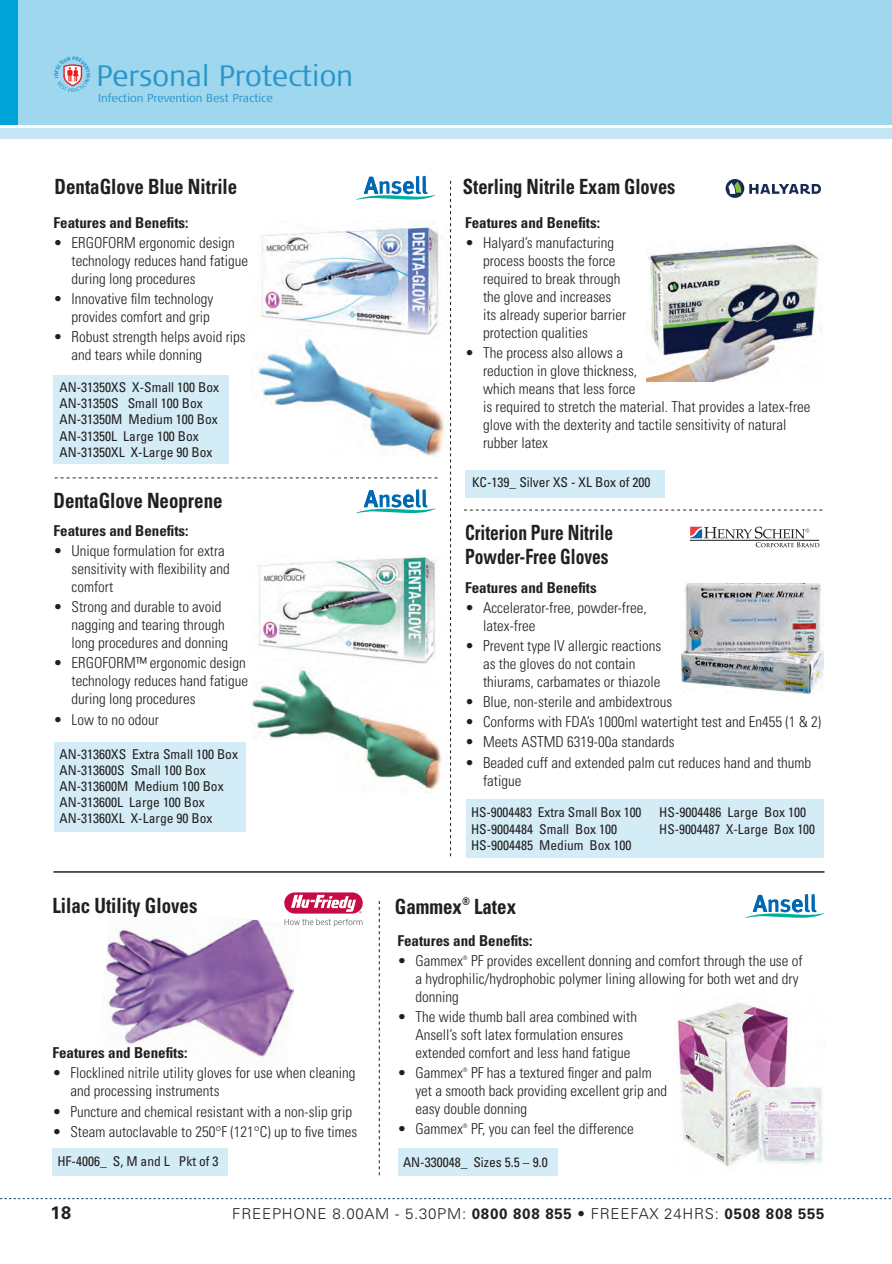
<style>
.page{position:relative;width:892px;height:1264px;background:#fff}
.page>*{position:absolute;margin:0;border:0;box-sizing:border-box;transform-origin:0 0}
.t1{font:300 29.4px "Signa Cond";letter-spacing:-.01em;color:#2996c9;scale:1.12 1}
.t2{font:700 condensed 21px "Univers";color:#231f20;scale:.9 1}
.t3{font:700 condensed 21px/24px "Univers";color:#231f20;scale:.83 1}
.t4{font:700 condensed 21px "Univers";color:#231f20;scale:.88 1}
.t5{font:700 18px "Univers";color:#231f20}
.t6{font:300 condensed 15px/18px "Univers";color:#231f20}
.t7{font:700 condensed 15px "Univers";color:#231f20}
.t8{font:300 15px "Univers";letter-spacing:.05em;color:#231f20}
.t9{font:condensed 13.5px/16.2px "Univers";color:#231f20}
.t10{font:300 11.55px "Signa Cond";letter-spacing:-.01em;color:#2996c9;scale:1.12 1}
.t11{font:300 condensed 6px "Univers";color:#231f20}
.s1{font-weight:700}
</style>
<div class="page">
<div style="left:18px;top:0;width:874px;height:125px;background:#9fd7ef"></div>
<div style="left:0;top:129px;width:892px;height:10px;background:#c7e6f4"></div>
<div style="left:0;top:0;width:18px;height:125px;background:#00a3d7"></div>
<svg style="left:0;top:1198px;width:891px;height:1px"></svg>
<img style="left:251px;top:555px;width:191px;height:237px">
<img style="left:251px;top:222px;width:194px;height:234px">
<img style="left:105px;top:919px;width:189px;height:140px">
<svg style="left:450px;top:181px;width:1px;height:675px"></svg>
<svg style="left:379px;top:901px;width:1px;height:274px"></svg>
<hr style="left:54px;top:871px;width:770px;height:1px;background:#231f20">
<svg style="left:55px;top:477px;width:382px;height:1px"></svg>
<svg style="left:464px;top:510px;width:358px;height:1px"></svg>
<div style="left:398px;top:1148px;width:159px;height:28px;background:#d4ecf6"></div>
<div style="left:52px;top:1148px;width:176px;height:27px;background:#d4ecf6"></div>
<div style="left:465px;top:470px;width:200px;height:28px;background:#d4ecf6"></div>
<div style="left:55px;top:742px;width:191px;height:89px;background:#d4ecf6"></div>
<div style="left:54px;top:376px;width:175px;height:88px;background:#d4ecf6"></div>
<img style="left:646px;top:243px;width:176px;height:139px">
<svg style="left:284px;top:892px;width:79px;height:21px"></svg>
<svg style="left:284px;top:895px;width:78px;height:31px"></svg>
<svg style="left:356px;top:176px;width:79px;height:24px"></svg>
<svg style="left:356px;top:489px;width:79px;height:24px"></svg>
<svg style="left:745px;top:894px;width:79px;height:24px"></svg>
<svg style="left:725px;top:179px;width:19px;height:19px"></svg>
<svg style="left:728px;top:182px;width:13px;height:12px"></svg>
<svg style="left:749px;top:184px;width:72px;height:10px"></svg>
<img style="left:677px;top:1003px;width:146px;height:164px">
<img style="left:682px;top:583px;width:141px;height:110px">
<div style="left:466px;top:799px;width:357px;height:58px;background:#d4ecf6"></div>
<svg style="left:690px;top:527px;width:129px;height:20px"></svg>
<svg style="left:63px;top:64px;width:20px;height:23px"></svg>
<h1 class="t1" style="left:96px;top:64px;width:231px">Personal Protection</h1>
<p class="t10" style="left:98px;top:93px;width:158px">Infection Prevention Best Practice</p>
<h2 class="t2" style="left:55px;top:174px;width:205px">DentaGlove Blue Nitrile</h2>
<p class="t7" style="left:54px;top:213px;width:136px">Features and Benefits:</p>
<p class="t6" style="left:72px;top:234px;width:178px;text-indent:-18px">• ERGOFORM ergonomic design technology reduces hand fatigue during long procedures</p>
<p class="t6" style="left:54px;top:290px;width:161px;text-align:right">• Innovative film technology provides comfort and grip</p>
<p class="t6" style="left:72px;top:328px;width:176px;text-indent:-18px">• Robust strength helps avoid rips and tears while donning</p>
<p class="t9" style="left:60px;top:379px;width:161px">AN-31350XS X-Small 100 Box<br>AN-31350S Small 100 Box<br>AN-31350M Medium 100 Box<br>AN-31350L Large 100 Box<br>AN-31350XL X-Large 90 Box</p>
<h2 class="t2" style="left:54px;top:487px;width:189px">DentaGlove Neoprene</h2>
<p class="t7" style="left:54px;top:521px;width:136px">Features and Benefits:</p>
<p class="t6" style="left:72px;top:542px;width:160px;text-indent:-18px">• Unique formulation for extra sensitivity with flexibility and comfort</p>
<p class="t6" style="left:72px;top:598px;width:158px;text-indent:-18px">• Strong and durable to avoid nagging and tearing through long procedures and donning</p>
<p class="t6" style="left:72px;top:654px;width:178px;text-indent:-18px">• ERGOFORM™ ergonomic design technology reduces hand fatigue during long procedures</p>
<p class="t6" style="left:54px;top:710px;width:107px">• Low to no odour</p>
<p class="t9" style="left:60px;top:745px;width:180px">AN-31360XS Extra Small 100 Box<br>AN-313600S Small 100 Box<br>AN-313600M Medium 100 Box<br>AN-313600L Large 100 Box<br>AN-31360XL X-Large 90 Box</p>
<h2 class="t2" style="left:52px;top:893px;width:162px">Lilac Utility Gloves</h2>
<p class="t7" style="left:52px;top:1043px;width:136px">Features and Benefits:</p>
<p class="t6" style="left:70px;top:1064px;width:286px;text-indent:-18px">• Flocklined nitrile utility gloves for use when cleaning and processing instruments</p>
<p class="t6" style="left:52px;top:1102px;width:301px">• Puncture and chemical resistant with a non-slip grip</p>
<p class="t6" style="left:52px;top:1122px;width:306px">• Steam autoclavable to 250°F (121°C) up to five times</p>
<h2 class="t4" style="left:463px;top:174px;width:243px">Sterling Nitrile Exam Gloves</h2>
<p class="t7" style="left:465px;top:213px;width:136px">Features and Benefits:</p>
<p class="t6" style="left:483px;top:234px;width:145px;text-indent:-18px">• Halyard’s manufacturing process boosts the force required to break through the glove and increases its already superior barrier protection qualities</p>
<p class="t6" style="left:483px;top:344px;width:329px;text-indent:-18px">• The process also allows a<br>reduction in glove thickness,<br>which means that less force<br>is required to stretch the material. That provides a latex-free glove with the dexterity and tactile sensitivity of natural rubber latex</p>
<p class="t9" style="left:472px;top:474px;width:180px">KC-139_ Silver XS - XL Box of 200</p>
<h2 class="t3" style="left:465px;top:520px;width:180px">Criterion Pure Nitrile<br>Powder-Free Gloves</h2>
<p class="t7" style="left:465px;top:578px;width:133px">Features and Benefits</p>
<p class="t6" style="left:483px;top:598px;width:165px;text-indent:-18px">• Accelerator-free, powder-free, latex-free</p>
<p class="t6" style="left:483px;top:637px;width:180px;text-indent:-18px">• Prevent type IV allergic reactions as the gloves do not contain thiurams, carbamates or thiazole</p>
<p class="t6" style="left:465px;top:693px;width:209px">• Blue, non-sterile and ambidextrous</p>
<p class="t6" style="left:465px;top:713px;width:357px">• Conforms with FDA’s 1000ml watertight test and En455 (1 &amp; 2)</p>
<p class="t6" style="left:465px;top:733px;width:211px">• Meets ASTMD 6319-00a standards</p>
<p class="t6" style="left:483px;top:753px;width:330px;text-indent:-18px">• Beaded cuff and extended palm cut reduces hand and thumb fatigue</p>
<p class="t9" style="left:471px;top:804px;width:172px">HS-9004483 Extra Small Box 100<br>HS-9004484 Small Box 100<br>HS-9004485 Medium Box 100</p>
<p class="t9" style="left:659px;top:804px;width:157px">HS-9004486 Large Box 100<br>HS-9004487 X-Large Box 100</p>
<h2 class="t2" style="left:395px;top:893px;width:136px">Gammex<sup>®</sup> Latex</h2>
<p class="t7" style="left:397px;top:931px;width:136px">Features and Benefits:</p>
<p class="t6" style="left:397px;top:951px;width:67px">• Gammex</p>
<p class="t11" style="left:463px;top:954px;width:6px">®</p>
<p class="t6" style="left:415px;top:951px;width:389px;text-indent:56px">PF provides excellent donning and comfort through the use of a hydrophilic/hydrophobic polymer lining allowing for both wet and dry donning</p>
<p class="t6" style="left:415px;top:1007px;width:223px;text-indent:-18px">• The wide thumb ball area combined with<br>Ansell’s soft latex formulation ensures extended comfort and less hand fatigue</p>
<p class="t6" style="left:397px;top:1063px;width:67px">• Gammex</p>
<p class="t11" style="left:463px;top:1066px;width:6px">®</p>
<p class="t6" style="left:415px;top:1063px;width:253px;text-indent:56px">PF has a textured finger and palm yet a smooth back providing excellent grip and easy double donning</p>
<p class="t6" style="left:397px;top:1120px;width:67px">• Gammex</p>
<p class="t11" style="left:463px;top:1122px;width:6px">®</p>
<p class="t6" style="left:471px;top:1120px;width:164px">PF, you can feel the difference</p>
<p class="t9" style="left:57px;top:1153px;width:163px">HF-4006_ S, M and L Pkt of 3</p>
<p class="t9" style="left:403px;top:1154px;width:146px">AN-330048_ Sizes 5.5 – 9.0</p>
<p class="t5" style="left:50px;top:1202px;width:22px">18</p>
<p class="t8" style="left:232px;top:1205px;width:594px">FREEPHONE 8.00AM - 5.30PM: <span class="s1">0800 808 855</span> • FREEFAX 24HRS: <span class="s1">0508 808 555</span></p>
</div>
